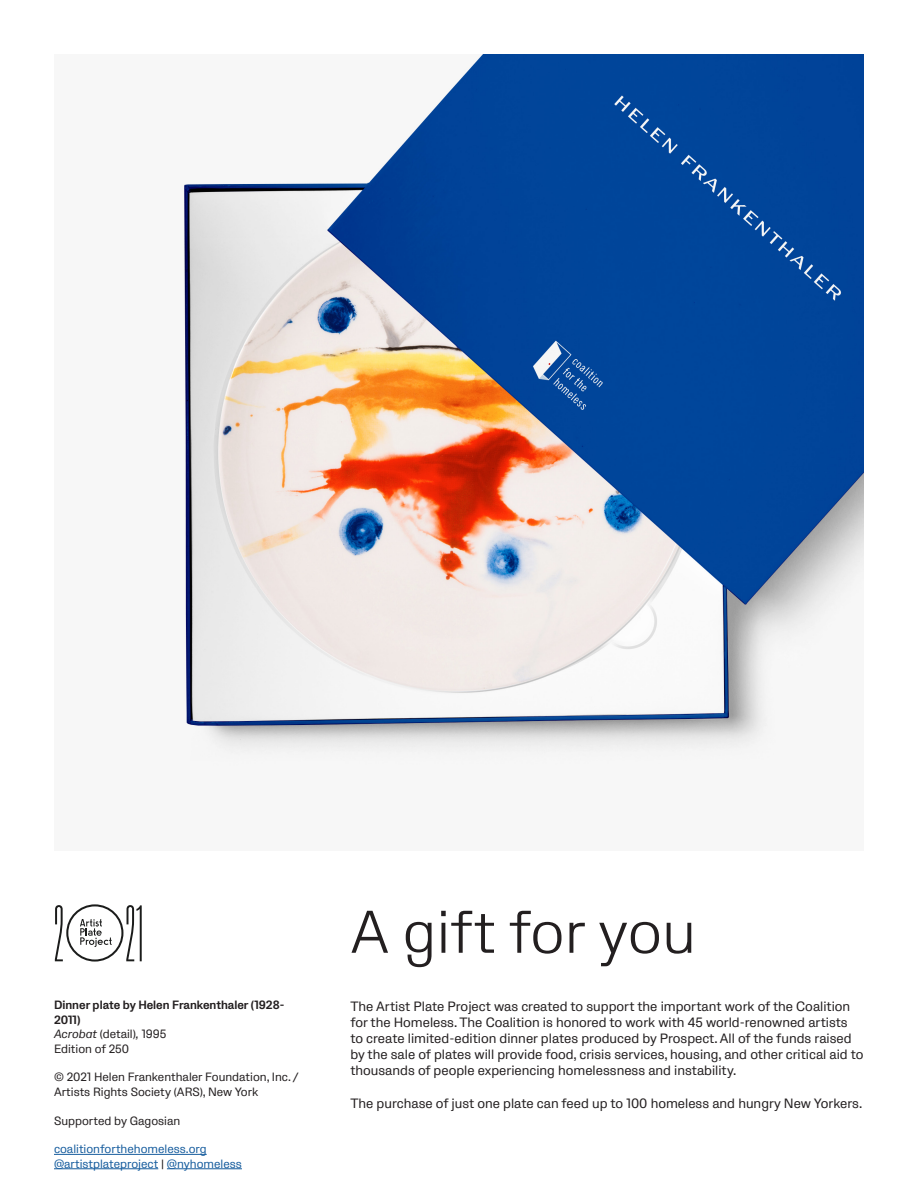
<style>
.page{position:relative;width:918px;height:1188px;background:#fff}
.page>*{position:absolute;margin:0;border:0;box-sizing:border-box;transform-origin:0 0}
.t1{font:300 60px "Protokoll";color:#231f20}
.t2{font:13.5px/16.2px "Protokoll";color:#231f20}
.t3{font:12px/14.4px "Protokoll";color:#231f20}
.t4{font:12px "Protokoll";color:#175d9e}
.t5{font:700 12px/14.4px "Protokoll";color:#231f20}
.s1{font-style:italic}
.s2{color:#231f20}
</style>
<div class="page">
<hr style="left:54px;top:1154px;width:153px;height:1px;background:#175d9e">
<hr style="left:54px;top:1169px;width:104px;height:1px;background:#175d9e">
<hr style="left:167px;top:1169px;width:75px;height:1px;background:#175d9e">
<svg style="left:55px;top:904px;width:87px;height:58px"></svg>
<img style="left:184px;top:54px;width:680px;height:703px">
<p class="t5" style="left:54px;top:998px;width:232px">Dinner plate by Helen Frankenthaler (1928-<br>2011)</p>
<p class="t3" style="left:54px;top:1026px;width:114px"><span class="s1">Acrobat</span> (detail)<span class="s1">,</span> 1995</p>
<p class="t3" style="left:54px;top:1041px;width:77px">Edition of 250</p>
<p class="t3" style="left:54px;top:1070px;width:247px">© 2021 Helen Frankenthaler Foundation, Inc. /<br>Artists Rights Society (ARS), New York</p>
<p class="t3" style="left:54px;top:1113px;width:128px">Supported by Gagosian</p>
<p class="t4" style="left:54px;top:1141px;width:154px">coalitionforthehomeless.org</p>
<p class="t4" style="left:54px;top:1156px;width:189px">@artistplateproject <span class="s2">|</span> @nyhomeless</p>
<p class="t1" style="left:350px;top:891px;width:347px">A gift for you</p>
<p class="t2" style="left:350px;top:997px;width:515px">The Artist Plate Project was created to support the important work of the Coalition for the Homeless. The Coalition is honored to work with 45 world-renowned artists to create limited-edition dinner plates produced by Prospect. All of the funds raised by the sale of plates will provide food, crisis services, housing, and other critical aid to thousands of people experiencing homelessness and instability.</p>
<p class="t2" style="left:350px;top:1094px;width:514px">The purchase of just one plate can feed up to 100 homeless and hungry New Yorkers.</p>
</div>
